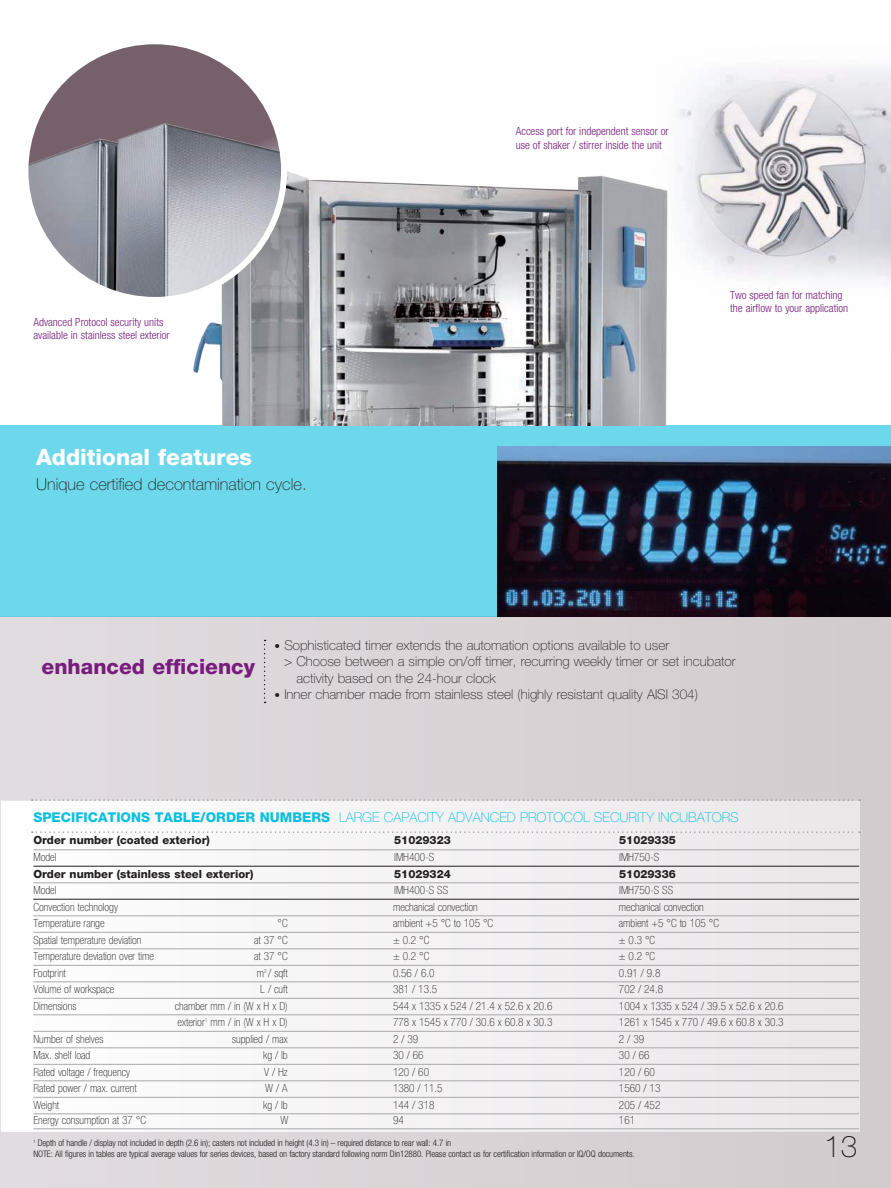
<style>
.page{position:relative;width:891px;height:1188px;background:#fff}
.page>*{position:absolute;margin:0;border:0;box-sizing:border-box;transform-origin:0 0}
.t1{font:100 30px "Helvetica Neue";color:#221f1f}
.t2{font:800 22.5px "Helvetica Neue";color:#fff}
.t3{font:800 21px "Helvetica Neue";color:#781d7d}
.t4{font:100 16.5px "Helvetica Neue";color:#221f1f}
.t5{font:100 13.5px "Helvetica Neue";color:#221f1f}
.t6{font:100 13.5px "Helvetica Neue";color:#0cbfdf}
.t7{font:100 condensed 11.25px "Helvetica Neue";color:#221f1f}
.t8{font:300 condensed 11.25px/13.5px "Helvetica Neue";color:#781d7d}
.t9{font:800 11.25px "Helvetica Neue";color:#221f1f}
.t10{font:300 condensed 9px/10.5px "Helvetica Neue";letter-spacing:-.01em;color:#221f1f}
.s1{font-size:11.25px}
.s2{font-weight:800}
</style>
<div class="page">
<img style="left:697px;top:68px;width:194px;height:214px">
<img style="left:0;top:425px;width:891px;height:763px">
<img style="left:1px;top:801px;width:858px;height:331px">
<hr style="left:33px;top:849px;width:826px;height:1px;background:#a7a9ab">
<hr style="left:33px;top:866px;width:826px;height:1px;background:#221f1f">
<hr style="left:33px;top:882px;width:826px;height:1px;background:#a7a9ab">
<hr style="left:33px;top:899px;width:826px;height:1px;background:#221f1f">
<hr style="left:33px;top:915px;width:826px;height:1px;background:#a7a9ab">
<hr style="left:33px;top:932px;width:826px;height:1px;background:#a7a9ab">
<hr style="left:33px;top:948px;width:826px;height:1px;background:#a7a9ab">
<hr style="left:33px;top:965px;width:826px;height:1px;background:#a7a9ab">
<hr style="left:33px;top:981px;width:826px;height:1px;background:#a7a9ab">
<hr style="left:33px;top:998px;width:826px;height:1px;background:#a7a9ab">
<hr style="left:33px;top:1014px;width:826px;height:1px;background:#a7a9ab">
<hr style="left:33px;top:1031px;width:826px;height:1px;background:#a7a9ab">
<hr style="left:33px;top:1047px;width:826px;height:1px;background:#a7a9ab">
<hr style="left:33px;top:1064px;width:826px;height:1px;background:#a7a9ab">
<hr style="left:33px;top:1080px;width:826px;height:1px;background:#a7a9ab">
<hr style="left:33px;top:1097px;width:826px;height:1px;background:#a7a9ab">
<hr style="left:33px;top:1113px;width:826px;height:1px;background:#a7a9ab">
<hr style="left:33px;top:1128px;width:826px;height:1px;background:#a7a9ab">
<svg style="left:32px;top:799px;width:828px;height:2px;background:#d0cccf"></svg>
<svg style="left:32px;top:831px;width:828px;height:2px"></svg>
<svg style="left:264px;top:640px;width:2px;height:63px"></svg>
<img style="left:497px;top:446px;width:394px;height:171px">
<img style="left:193px;top:99px;width:546px;height:326px">
<img style="left:45px;top:45px;width:239px;height:62px">
<img style="left:29px;top:107px;width:255px;height:193px">
<div style="left:22px;top:38px;width:265px;height:265px;border:6px solid #fff;border-radius:50%"></div>
<p class="t8" style="left:33px;top:316px;width:138px">Advanced Protocol security units available in stainless steel exterior</p>
<h2 class="t2" style="left:36px;top:449px;width:218px">Additional features</h2>
<h3 class="t4" style="left:36px;top:478px;width:272px">Unique certified decontamination cycle.</h3>
<p class="t8" style="left:516px;top:125px;width:154px">Access port for independent sensor or use of shaker / stirrer inside the unit</p>
<p class="t8" style="left:730px;top:289px;width:120px">Two speed fan for matching the airflow to your application</p>
<h3 class="t3" style="left:42px;top:658px;width:215px">enhanced efficiency</h3>
<p class="t5" style="left:275px;top:640px;width:396px"><span class="s1">•</span> Sophisticated timer extends the automation options available to user</p>
<p class="t5" style="left:284px;top:657px;width:453px">&gt; Choose between a simple on/off timer, recurring weekly timer or set incubator</p>
<p class="t5" style="left:296px;top:673px;width:201px">activity based on the 24-hour clock</p>
<p class="t5" style="left:275px;top:690px;width:425px"><span class="s1">•</span> Inner chamber made from stainless steel (highly resistant quality AISI 304)</p>
<p class="t6" style="left:33px;top:812px;width:707px"><span class="s2">SPECIFICATIONS TABLE/ORDER NUMBERS</span> LARGE CAPACITY ADVANCED PROTOCOL SECURITY INCUBATORS</p>
<p class="t9" style="left:33px;top:836px;width:178px">Order number (coated exterior)</p>
<p class="t9" style="left:394px;top:836px;width:58px">51029323</p>
<p class="t9" style="left:619px;top:836px;width:58px">51029335</p>
<p class="t7" style="left:33px;top:852px;width:25px">Model</p>
<p class="t7" style="left:394px;top:852px;width:42px">IMH400-S</p>
<p class="t7" style="left:619px;top:852px;width:42px">IMH750-S</p>
<p class="t9" style="left:33px;top:869px;width:221px">Order number (stainless steel exterior)</p>
<p class="t9" style="left:394px;top:869px;width:58px">51029324</p>
<p class="t9" style="left:619px;top:869px;width:58px">51029336</p>
<p class="t7" style="left:33px;top:885px;width:25px">Model</p>
<p class="t7" style="left:394px;top:885px;width:55px">IMH400-S SS</p>
<p class="t7" style="left:619px;top:885px;width:55px">IMH750-S SS</p>
<p class="t7" style="left:33px;top:902px;width:86px">Convection technology</p>
<p class="t7" style="left:393px;top:902px;width:86px">mechanical convection</p>
<p class="t7" style="left:619px;top:902px;width:86px">mechanical convection</p>
<p class="t7" style="left:33px;top:918px;width:73px">Temperature range</p>
<p class="t7" style="left:278px;top:918px;width:12px">°C</p>
<p class="t7" style="left:393px;top:918px;width:102px">ambient +5 °C to 105 °C</p>
<p class="t7" style="left:619px;top:918px;width:102px">ambient +5 °C to 105 °C</p>
<p class="t7" style="left:33px;top:935px;width:110px">Spatial temperature deviation</p>
<p class="t7" style="left:254px;top:935px;width:35px">at 37 °C</p>
<p class="t7" style="left:393px;top:935px;width:38px">± 0.2 °C</p>
<p class="t7" style="left:619px;top:935px;width:38px">± 0.3 °C</p>
<p class="t7" style="left:33px;top:951px;width:122px">Temperature deviation over time</p>
<p class="t7" style="left:254px;top:951px;width:35px">at 37 °C</p>
<p class="t7" style="left:393px;top:951px;width:38px">± 0.2 °C</p>
<p class="t7" style="left:619px;top:951px;width:38px">± 0.2 °C</p>
<p class="t7" style="left:33px;top:968px;width:34px">Footprint</p>
<p class="t7" style="left:257px;top:968px;width:32px">m<sup>2</sup> / sqft</p>
<p class="t7" style="left:393px;top:968px;width:43px">0.56 / 6.0</p>
<p class="t7" style="left:619px;top:968px;width:43px">0.91 / 9.8</p>
<p class="t7" style="left:33px;top:984px;width:82px">Volume of workspace</p>
<p class="t7" style="left:260px;top:984px;width:29px">L / cuft</p>
<p class="t7" style="left:393px;top:984px;width:46px">381 / 13.5</p>
<p class="t7" style="left:619px;top:984px;width:46px">702 / 24.8</p>
<p class="t7" style="left:33px;top:1001px;width:44px">Dimensions</p>
<p class="t7" style="left:175px;top:1001px;width:114px">chamber mm / in (W x H x D)</p>
<p class="t7" style="left:393px;top:1001px;width:161px">544 x 1335 x 524 / 21.4 x 52.6 x 20.6</p>
<p class="t7" style="left:619px;top:1001px;width:166px">1004 x 1335 x 524 / 39.5 x 52.6 x 20.6</p>
<p class="t7" style="left:178px;top:1017px;width:112px">exterior<sup>1</sup> mm / in (W x H x D)</p>
<p class="t7" style="left:393px;top:1017px;width:161px">778 x 1545 x 770 / 30.6 x 60.8 x 30.3</p>
<p class="t7" style="left:619px;top:1017px;width:166px">1261 x 1545 x 770 / 49.6 x 60.8 x 30.3</p>
<p class="t7" style="left:33px;top:1034px;width:72px">Number of shelves</p>
<p class="t7" style="left:232px;top:1034px;width:57px">supplied / max</p>
<p class="t7" style="left:393px;top:1034px;width:27px">2 / 39</p>
<p class="t7" style="left:619px;top:1034px;width:27px">2 / 39</p>
<p class="t7" style="left:33px;top:1050px;width:58px">Max. shelf load</p>
<p class="t7" style="left:263px;top:1050px;width:26px">kg / lb</p>
<p class="t7" style="left:393px;top:1050px;width:32px">30 / 66</p>
<p class="t7" style="left:619px;top:1050px;width:32px">30 / 66</p>
<p class="t7" style="left:33px;top:1067px;width:98px">Rated voltage / frequency</p>
<p class="t7" style="left:264px;top:1067px;width:25px">V / Hz</p>
<p class="t7" style="left:393px;top:1067px;width:38px">120 / 60</p>
<p class="t7" style="left:619px;top:1067px;width:38px">120 / 60</p>
<p class="t7" style="left:33px;top:1083px;width:105px">Rated power / max. current</p>
<p class="t7" style="left:265px;top:1083px;width:24px">W / A</p>
<p class="t7" style="left:393px;top:1083px;width:51px">1380 / 11.5</p>
<p class="t7" style="left:619px;top:1083px;width:43px">1560 / 13</p>
<p class="t7" style="left:33px;top:1100px;width:27px">Weight</p>
<p class="t7" style="left:263px;top:1100px;width:26px">kg / lb</p>
<p class="t7" style="left:393px;top:1100px;width:43px">144 / 318</p>
<p class="t7" style="left:619px;top:1100px;width:43px">205 / 452</p>
<p class="t7" style="left:33px;top:1115px;width:114px">Energy consumption at 37 °C</p>
<p class="t7" style="left:281px;top:1115px;width:9px">W</p>
<p class="t7" style="left:393px;top:1115px;width:12px">94</p>
<p class="t7" style="left:619px;top:1115px;width:18px">161</p>
<p class="t10" style="left:33px;top:1138px;width:603px"><sup>1</sup> Depth of handle / display not included in depth (2.6 in); casters not included in height (4.3 in) – required distance to rear wall: 4.7 in<br>NOTE: All figures in tables are typical average values for series devices, based on factory standard following norm Din12880. Please contact us for certification information or IQ/OQ documents.</p>
<h1 class="t1" style="left:824px;top:1135px;width:35px">13</h1>
</div>
